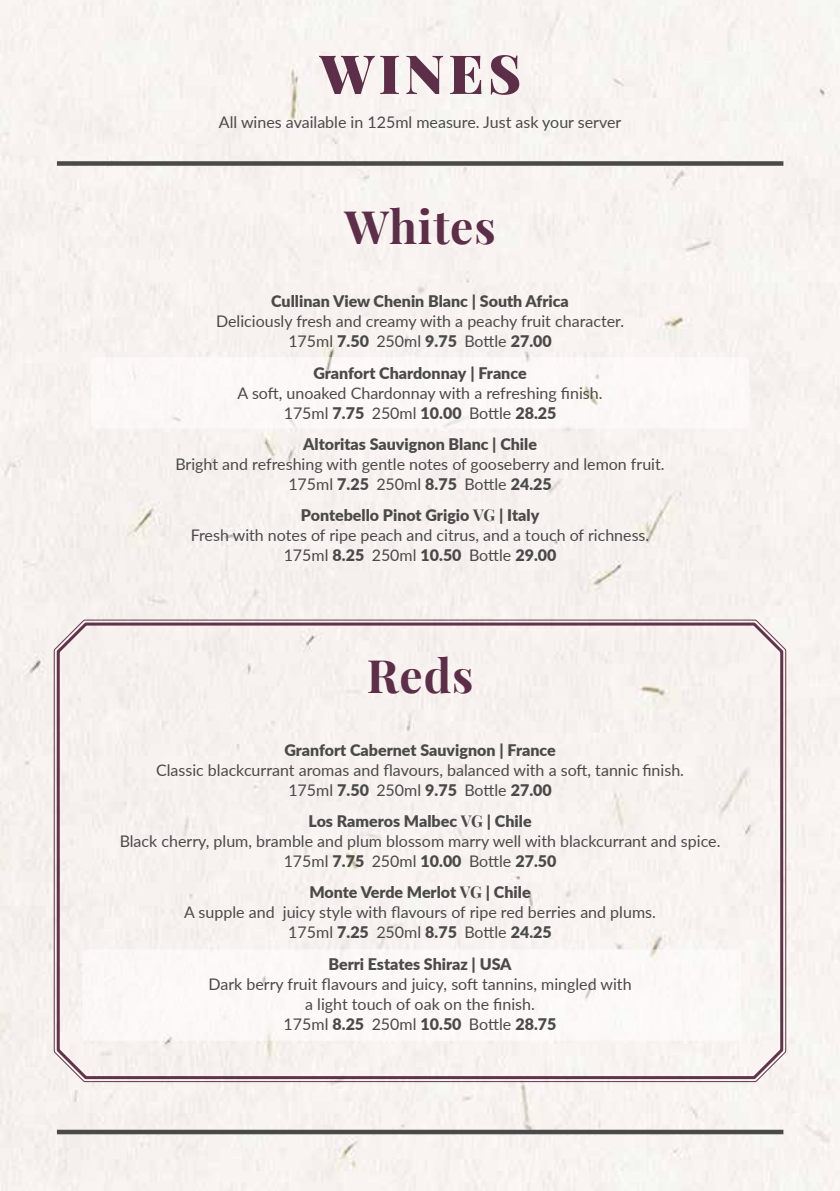
<style>
.page{position:relative;width:840px;height:1191px;background:#fff}
.page>*{position:absolute;margin:0;border:0;box-sizing:border-box;transform-origin:0 0}
.t1{font:900 54px "Playfair Display";letter-spacing:.08em;color:#5d2e48}
.t2{font:700 46px "Playfair Display";letter-spacing:.02em;color:#5d2e48}
.t3{font:16px/20px "Lato";color:#4a4a49;text-align:center}
.t4{font:900 16px "Lato";color:#4a4a49}
.s1{font-weight:900}
.s2{font-family:"Playfair Display"}
</style>
<div class="page">
<div style="left:0;top:0;width:839px;height:1191px;background:#f7f2ef"></div>
<div style="left:91px;top:357px;width:658px;height:71px;background:#fbf8f7;border-radius:6px"></div>
<div style="left:82px;top:949px;width:658px;height:91px;background:#fbf8f7;border-radius:6px"></div>
<div style="left:57px;top:161px;width:726px;height:5px;background:#4a4a49"></div>
<div style="left:57px;top:1129px;width:726px;height:5px;background:#4a4a49"></div>
<h1 class="t1" style="left:319px;top:31px;width:203px">WINES</h1>
<p class="t3" style="left:219px;top:112px;width:404px">All wines available in 125ml measure. Just ask your server</p>
<h2 class="t2" style="left:344px;top:191px;width:153px">Whites</h2>
<p class="t4" style="left:271px;top:289px;width:299px">Cullinan View Chenin Blanc | South Africa</p>
<p class="t3" style="left:216px;top:311px;width:409px">Deliciously fresh and creamy with a peachy fruit character.<br>175ml <span class="s1">7.50</span> 250ml <span class="s1">9.75</span> Bottle <span class="s1">27.00</span></p>
<p class="t4" style="left:313px;top:361px;width:214px">Granfort Chardonnay | France</p>
<p class="t3" style="left:237px;top:382px;width:366px">A soft, unoaked Chardonnay with a refreshing finish.<br>175ml <span class="s1">7.75</span> 250ml <span class="s1">10.00</span> Bottle <span class="s1">28.25</span></p>
<p class="t4" style="left:303px;top:432px;width:235px">Altoritas Sauvignon Blanc | Chile</p>
<p class="t3" style="left:175px;top:453px;width:490px">Bright and refreshing with gentle notes of gooseberry and lemon fruit.<br>175ml <span class="s1">7.25</span> 250ml <span class="s1">8.75</span> Bottle <span class="s1">24.25</span></p>
<p class="t3" style="left:191px;top:505px;width:460px"><span class="s1">Pontebello Pinot Grigio</span> <span class="s2">VG</span> <span class="s1">| Italy<br></span>Fresh with notes of ripe peach and citrus, and a touch of richness.<br>175ml <span class="s1">8.25</span> 250ml <span class="s1">10.50</span> Bottle <span class="s1">29.00</span></p>
<h2 class="t2" style="left:366px;top:639px;width:108px">Reds</h2>
<p class="t4" style="left:284px;top:738px;width:273px">Granfort Cabernet Sauvignon | France</p>
<p class="t3" style="left:156px;top:759px;width:529px">Classic blackcurrant aromas and flavours, balanced with a soft, tannic finish.<br>175ml <span class="s1">7.50</span> 250ml <span class="s1">9.75</span> Bottle <span class="s1">27.00</span></p>
<p class="t3" style="left:120px;top:810px;width:602px"><span class="s1">Los Rameros Malbec</span> <span class="s2">VG</span> <span class="s1">| Chile<br></span>Black cherry, plum, bramble and plum blossom marry well with blackcurrant and spice.<br>175ml <span class="s1">7.75</span> 250ml <span class="s1">10.00</span> Bottle <span class="s1">27.50</span></p>
<p class="t3" style="left:184px;top:882px;width:473px"><span class="s1">Monte Verde Merlot</span> <span class="s2">VG</span> <span class="s1">| Chile<br></span>A supple and juicy style with flavours of ripe red berries and plums.<br>175ml <span class="s1">7.25</span> 250ml <span class="s1">8.75</span> Bottle <span class="s1">24.25</span></p>
<p class="t4" style="left:328px;top:952px;width:185px">Berri Estates Shiraz | USA</p>
<p class="t3" style="left:208px;top:973px;width:424px">Dark berry fruit flavours and juicy, soft tannins, mingled with a light touch of oak on the finish.<br>175ml <span class="s1">8.25</span> 250ml <span class="s1">10.50</span> Bottle <span class="s1">28.75</span></p>
</div>
